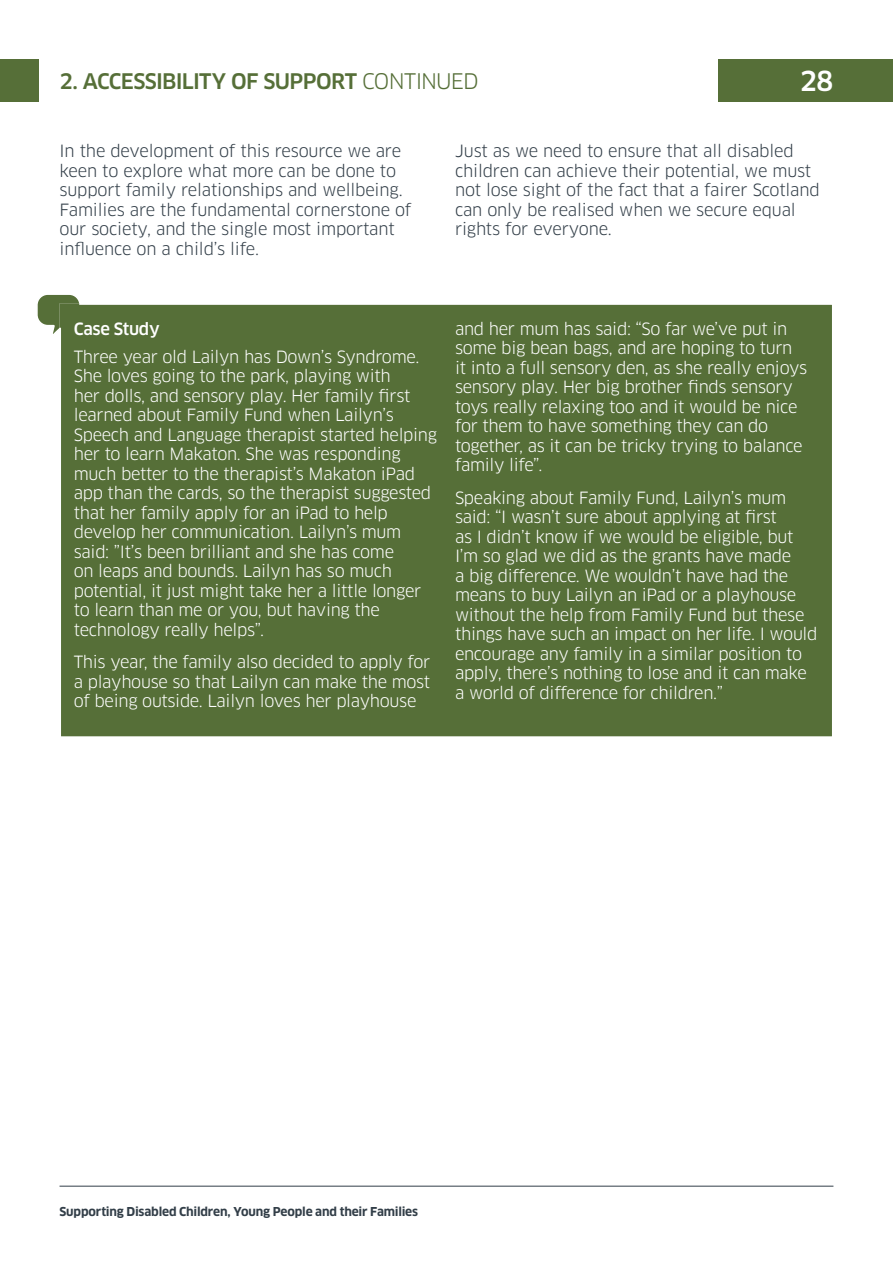
<style>
.page{position:relative;width:893px;height:1263px;background:#fff}
.page>*{position:absolute;margin:0;border:0;box-sizing:border-box;transform-origin:0 0}
.t1{font:500 27px "Clan";color:#fff}
.t2{font:500 21px "Clan";letter-spacing:-.035em;color:#566f38}
.t3{font:16.5px/19.5px "Clan";letter-spacing:-.02em;color:#fff}
.t4{font:16.5px/19.5px "Clan";letter-spacing:-.01em;color:#323e48}
.t5{font:500 16.5px "Clan";letter-spacing:-.02em;color:#fff}
.t6{font:700 12px "Clan";letter-spacing:-.015em;color:#323e48}
.s1{font-weight:400}
</style>
<div class="page">
<div style="left:719px;top:60px;width:174px;height:42px;background:#566f38"></div>
<div style="left:0;top:60px;width:38px;height:42px;background:#566f38"></div>
<hr style="left:60px;top:1186px;width:773px;height:1px;background:#323e48">
<div style="left:60px;top:304px;width:773px;height:433px;background:#566f38"></div>
<div style="left:60px;top:303px;width:773px;height:435px;border:2px solid #fff"></div>
<svg style="left:37px;top:294px;width:44px;height:44px"></svg>
<p class="t2" style="left:60px;top:68px;width:421px">2. ACCESSIBILITY OF SUPPORT <span class="s1">CONTINUED</span></p>
<h1 class="t1" style="left:800px;top:65px;width:35px">28</h1>
<p class="t4" style="left:60px;top:142px;width:353px">In the development of this resource we are keen to explore what more can be done to support family relationships and wellbeing.<br>Families are the fundamental cornerstone of our society, and the single most important influence on a child’s life.</p>
<p class="t4" style="left:455px;top:142px;width:366px">Just as we need to ensure that all disabled children can achieve their potential, we must not lose sight of the fact that a fairer Scotland can only be realised when we secure equal rights for everyone.</p>
<p class="t5" style="left:74px;top:318px;width:87px">Case Study</p>
<p class="t3" style="left:74px;top:347px;width:365px">Three year old Lailyn has Down’s Syndrome.<br>She loves going to the park, playing with<br>her dolls, and sensory play. Her family first learned about Family Fund when Lailyn’s Speech and Language therapist started helping her to learn Makaton. She was responding much better to the therapist’s Makaton iPad app than the cards, so the therapist suggested that her family apply for an iPad to help develop her communication. Lailyn’s mum said: ”It’s been brilliant and she has come<br>on leaps and bounds. Lailyn has so much potential, it just might take her a little longer to learn than me or you, but having the technology really helps”.</p>
<p class="t3" style="left:74px;top:652px;width:358px;text-align:justify">This year, the family also decided to apply for a playhouse so that Lailyn can make the most of being outside. Lailyn loves her playhouse</p>
<p class="t3" style="left:455px;top:319px;width:354px">and her mum has said: “So far we’ve put in some big bean bags, and are hoping to turn it into a full sensory den, as she really enjoys sensory play. Her big brother finds sensory toys really relaxing too and it would be nice for them to have something they can do together, as it can be tricky trying to balance family life”.</p>
<p class="t3" style="left:455px;top:488px;width:364px">Speaking about Family Fund, Lailyn’s mum said: “I wasn’t sure about applying at first<br>as I didn’t know if we would be eligible, but I’m so glad we did as the grants have made<br>a big difference. We wouldn’t have had the means to buy Lailyn an iPad or a playhouse without the help from Family Fund but these things have such an impact on her life. I would encourage any family in a similar position to apply, there’s nothing to lose and it can make a world of difference for children.”</p>
<p class="t6" style="left:60px;top:1204px;width:360px">Supporting Disabled Children, Young People and their Families</p>
</div>
